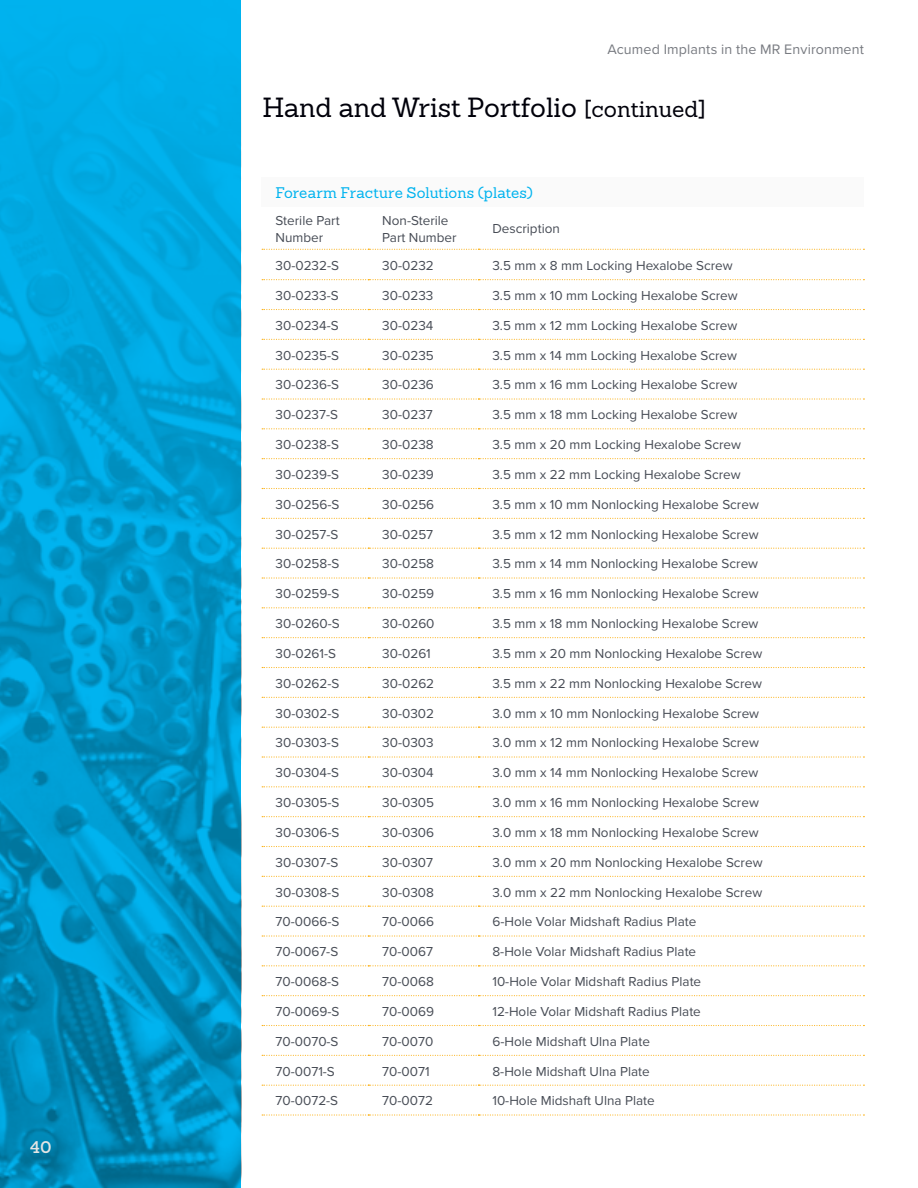
<style>
.page{position:relative;width:918px;height:1188px;background:#fff}
.page>*{position:absolute;margin:0;border:0;box-sizing:border-box;transform-origin:0 0}
.t1{font:27px "Sanchez Slab";color:#00000a}
.t2{font:600 16.5px "Sanchez Slab";color:#e4e5e4}
.t3{font:15px "Sanchez Slab";letter-spacing:.005em;color:#00b3ef}
.t4{font:14.25px "Proxima Nova";letter-spacing:.01em;color:#787b81}
.t5{font:13.5px/16.5px "Proxima Nova";color:#474c55}
.s1{font-size:22.5px}
</style>
<div class="page">
<img style="left:0;top:0;width:241px;height:1188px">
<div style="left:262px;top:177px;width:602px;height:30px;background:#fafafa"></div>
<svg style="left:262px;top:279px;width:602px;height:1px"></svg>
<svg style="left:262px;top:309px;width:602px;height:1px"></svg>
<svg style="left:262px;top:339px;width:602px;height:1px"></svg>
<svg style="left:262px;top:369px;width:602px;height:1px"></svg>
<svg style="left:262px;top:398px;width:602px;height:2px"></svg>
<svg style="left:262px;top:428px;width:602px;height:1px"></svg>
<svg style="left:262px;top:458px;width:602px;height:1px"></svg>
<svg style="left:262px;top:488px;width:602px;height:1px"></svg>
<svg style="left:262px;top:518px;width:602px;height:1px"></svg>
<svg style="left:262px;top:548px;width:602px;height:1px"></svg>
<svg style="left:262px;top:577px;width:602px;height:2px"></svg>
<svg style="left:262px;top:607px;width:602px;height:1px"></svg>
<svg style="left:262px;top:637px;width:602px;height:1px"></svg>
<svg style="left:262px;top:667px;width:602px;height:1px"></svg>
<svg style="left:262px;top:697px;width:602px;height:1px"></svg>
<svg style="left:262px;top:727px;width:602px;height:1px"></svg>
<svg style="left:262px;top:756px;width:602px;height:2px"></svg>
<svg style="left:262px;top:786px;width:602px;height:1px"></svg>
<svg style="left:262px;top:816px;width:602px;height:1px"></svg>
<svg style="left:262px;top:846px;width:602px;height:1px"></svg>
<svg style="left:262px;top:876px;width:602px;height:1px"></svg>
<svg style="left:262px;top:906px;width:602px;height:1px"></svg>
<svg style="left:262px;top:935px;width:602px;height:2px"></svg>
<svg style="left:262px;top:965px;width:602px;height:1px"></svg>
<svg style="left:262px;top:995px;width:602px;height:1px"></svg>
<svg style="left:262px;top:1025px;width:602px;height:1px"></svg>
<svg style="left:262px;top:1055px;width:602px;height:1px"></svg>
<svg style="left:262px;top:1085px;width:602px;height:1px"></svg>
<svg style="left:262px;top:1114px;width:602px;height:2px"></svg>
<svg style="left:262px;top:248px;width:602px;height:2px"></svg>
<p class="t2" style="left:30px;top:1136px;width:23px">40</p>
<p class="t4" style="left:607px;top:39px;width:258px">Acumed Implants in the MR Environment</p>
<h1 class="t1" style="left:262px;top:90px;width:445px">Hand and Wrist Portfolio <span class="s1">[continued]</span></h1>
<p class="t3" style="left:276px;top:183px;width:259px">Forearm Fracture Solutions (plates)</p>
<p class="t5" style="left:276px;top:212px;width:66px">Sterile Part<br>Number</p>
<p class="t5" style="left:382px;top:212px;width:76px">Non-Sterile<br>Part Number</p>
<p class="t5" style="left:492px;top:220px;width:69px">Description</p>
<p class="t5" style="left:276px;top:257px;width:65px">30-0232-S</p>
<p class="t5" style="left:382px;top:257px;width:53px">30-0232</p>
<p class="t5" style="left:492px;top:257px;width:242px">3.5 mm x 8 mm Locking Hexalobe Screw</p>
<p class="t5" style="left:276px;top:287px;width:65px">30-0233-S</p>
<p class="t5" style="left:382px;top:287px;width:53px">30-0233</p>
<p class="t5" style="left:492px;top:287px;width:247px">3.5 mm x 10 mm Locking Hexalobe Screw</p>
<p class="t5" style="left:276px;top:316px;width:65px">30-0234-S</p>
<p class="t5" style="left:382px;top:316px;width:53px">30-0234</p>
<p class="t5" style="left:492px;top:316px;width:246px">3.5 mm x 12 mm Locking Hexalobe Screw</p>
<p class="t5" style="left:276px;top:346px;width:65px">30-0235-S</p>
<p class="t5" style="left:382px;top:346px;width:53px">30-0235</p>
<p class="t5" style="left:492px;top:346px;width:246px">3.5 mm x 14 mm Locking Hexalobe Screw</p>
<p class="t5" style="left:276px;top:376px;width:65px">30-0236-S</p>
<p class="t5" style="left:382px;top:376px;width:53px">30-0236</p>
<p class="t5" style="left:492px;top:376px;width:247px">3.5 mm x 16 mm Locking Hexalobe Screw</p>
<p class="t5" style="left:276px;top:406px;width:64px">30-0237-S</p>
<p class="t5" style="left:382px;top:406px;width:52px">30-0237</p>
<p class="t5" style="left:492px;top:406px;width:246px">3.5 mm x 18 mm Locking Hexalobe Screw</p>
<p class="t5" style="left:276px;top:436px;width:65px">30-0238-S</p>
<p class="t5" style="left:382px;top:436px;width:53px">30-0238</p>
<p class="t5" style="left:492px;top:436px;width:250px">3.5 mm x 20 mm Locking Hexalobe Screw</p>
<p class="t5" style="left:276px;top:466px;width:65px">30-0239-S</p>
<p class="t5" style="left:382px;top:466px;width:53px">30-0239</p>
<p class="t5" style="left:492px;top:466px;width:250px">3.5 mm x 22 mm Locking Hexalobe Screw</p>
<p class="t5" style="left:276px;top:495px;width:65px">30-0256-S</p>
<p class="t5" style="left:382px;top:495px;width:53px">30-0256</p>
<p class="t5" style="left:492px;top:495px;width:268px">3.5 mm x 10 mm Nonlocking Hexalobe Screw</p>
<p class="t5" style="left:276px;top:525px;width:64px">30-0257-S</p>
<p class="t5" style="left:382px;top:525px;width:52px">30-0257</p>
<p class="t5" style="left:492px;top:525px;width:268px">3.5 mm x 12 mm Nonlocking Hexalobe Screw</p>
<p class="t5" style="left:276px;top:555px;width:65px">30-0258-S</p>
<p class="t5" style="left:382px;top:555px;width:53px">30-0258</p>
<p class="t5" style="left:492px;top:555px;width:267px">3.5 mm x 14 mm Nonlocking Hexalobe Screw</p>
<p class="t5" style="left:276px;top:585px;width:65px">30-0259-S</p>
<p class="t5" style="left:382px;top:585px;width:53px">30-0259</p>
<p class="t5" style="left:492px;top:585px;width:268px">3.5 mm x 16 mm Nonlocking Hexalobe Screw</p>
<p class="t5" style="left:276px;top:615px;width:66px">30-0260-S</p>
<p class="t5" style="left:382px;top:615px;width:54px">30-0260</p>
<p class="t5" style="left:492px;top:615px;width:268px">3.5 mm x 18 mm Nonlocking Hexalobe Screw</p>
<p class="t5" style="left:276px;top:645px;width:62px">30-0261-S</p>
<p class="t5" style="left:382px;top:645px;width:50px">30-0261</p>
<p class="t5" style="left:492px;top:645px;width:271px">3.5 mm x 20 mm Nonlocking Hexalobe Screw</p>
<p class="t5" style="left:276px;top:674px;width:65px">30-0262-S</p>
<p class="t5" style="left:382px;top:674px;width:53px">30-0262</p>
<p class="t5" style="left:492px;top:674px;width:271px">3.5 mm x 22 mm Nonlocking Hexalobe Screw</p>
<p class="t5" style="left:276px;top:704px;width:65px">30-0302-S</p>
<p class="t5" style="left:382px;top:704px;width:53px">30-0302</p>
<p class="t5" style="left:492px;top:704px;width:268px">3.0 mm x 10 mm Nonlocking Hexalobe Screw</p>
<p class="t5" style="left:276px;top:734px;width:65px">30-0303-S</p>
<p class="t5" style="left:382px;top:734px;width:53px">30-0303</p>
<p class="t5" style="left:492px;top:734px;width:268px">3.0 mm x 12 mm Nonlocking Hexalobe Screw</p>
<p class="t5" style="left:276px;top:764px;width:65px">30-0304-S</p>
<p class="t5" style="left:382px;top:764px;width:53px">30-0304</p>
<p class="t5" style="left:492px;top:764px;width:268px">3.0 mm x 14 mm Nonlocking Hexalobe Screw</p>
<p class="t5" style="left:276px;top:794px;width:65px">30-0305-S</p>
<p class="t5" style="left:382px;top:794px;width:53px">30-0305</p>
<p class="t5" style="left:492px;top:794px;width:268px">3.0 mm x 16 mm Nonlocking Hexalobe Screw</p>
<p class="t5" style="left:276px;top:824px;width:65px">30-0306-S</p>
<p class="t5" style="left:382px;top:824px;width:53px">30-0306</p>
<p class="t5" style="left:492px;top:824px;width:268px">3.0 mm x 18 mm Nonlocking Hexalobe Screw</p>
<p class="t5" style="left:276px;top:853px;width:64px">30-0307-S</p>
<p class="t5" style="left:382px;top:853px;width:52px">30-0307</p>
<p class="t5" style="left:492px;top:853px;width:272px">3.0 mm x 20 mm Nonlocking Hexalobe Screw</p>
<p class="t5" style="left:276px;top:883px;width:65px">30-0308-S</p>
<p class="t5" style="left:382px;top:883px;width:53px">30-0308</p>
<p class="t5" style="left:492px;top:883px;width:271px">3.0 mm x 22 mm Nonlocking Hexalobe Screw</p>
<p class="t5" style="left:276px;top:913px;width:65px">70-0066-S</p>
<p class="t5" style="left:382px;top:913px;width:53px">70-0066</p>
<p class="t5" style="left:492px;top:913px;width:205px">6-Hole Volar Midshaft Radius Plate</p>
<p class="t5" style="left:276px;top:943px;width:64px">70-0067-S</p>
<p class="t5" style="left:382px;top:943px;width:52px">70-0067</p>
<p class="t5" style="left:492px;top:943px;width:205px">8-Hole Volar Midshaft Radius Plate</p>
<p class="t5" style="left:276px;top:973px;width:65px">70-0068-S</p>
<p class="t5" style="left:382px;top:973px;width:53px">70-0068</p>
<p class="t5" style="left:492px;top:973px;width:210px">10-Hole Volar Midshaft Radius Plate</p>
<p class="t5" style="left:276px;top:1003px;width:65px">70-0069-S</p>
<p class="t5" style="left:382px;top:1003px;width:53px">70-0069</p>
<p class="t5" style="left:492px;top:1003px;width:210px">12-Hole Volar Midshaft Radius Plate</p>
<p class="t5" style="left:276px;top:1032px;width:64px">70-0070-S</p>
<p class="t5" style="left:382px;top:1032px;width:53px">70-0070</p>
<p class="t5" style="left:492px;top:1032px;width:159px">6-Hole Midshaft Ulna Plate</p>
<p class="t5" style="left:276px;top:1062px;width:61px">70-0071-S</p>
<p class="t5" style="left:382px;top:1062px;width:49px">70-0071</p>
<p class="t5" style="left:492px;top:1062px;width:159px">8-Hole Midshaft Ulna Plate</p>
<p class="t5" style="left:276px;top:1092px;width:64px">70-0072-S</p>
<p class="t5" style="left:382px;top:1092px;width:52px">70-0072</p>
<p class="t5" style="left:492px;top:1092px;width:164px">10-Hole Midshaft Ulna Plate</p>
</div>
